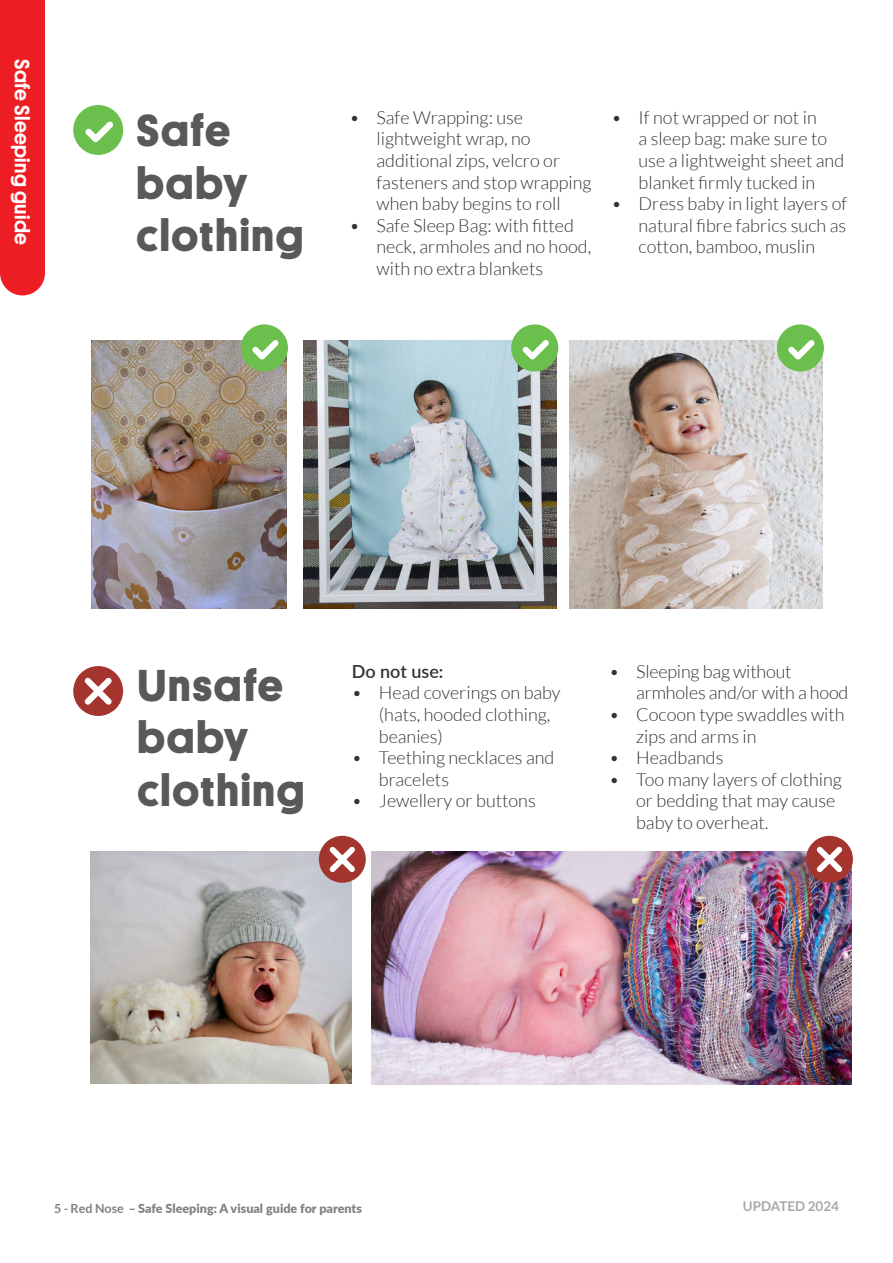
<style>
.page{position:relative;width:893px;height:1263px;background:#fff}
.page>*{position:absolute;margin:0;border:0;box-sizing:border-box;transform-origin:0 0}
.t1{font:700 45px/52.5px "Platform";letter-spacing:.04em;color:#58595b}
.t2{font:500 21px "Platform";letter-spacing:.02em;color:#fff}
.t3{font:300 18px/21.6px "Lato";color:#333}
.t4{font:600 18px "Lato";color:#333}
.t5{font:700 13.5px "Lato";color:#a7a9ac}
.t6{font:900 12.6px "Lato";color:#808285}
.s1{font-weight:700}
</style>
<div class="page">
<div style="left:0;top:0;width:45px;height:295px;background:#ed1d24"></div>
<img style="left:91px;top:852px;width:261px;height:231px">
<img style="left:372px;top:851px;width:479px;height:233px">
<img style="left:303px;top:340px;width:254px;height:269px">
<img style="left:569px;top:340px;width:253px;height:269px">
<img style="left:92px;top:340px;width:195px;height:269px">
<div style="left:511px;top:324px;width:47px;height:47px;background:#6bbf4d;border-radius:50%"></div>
<svg style="left:522px;top:340px;width:27px;height:20px"></svg>
<div style="left:241px;top:324px;width:47px;height:47px;background:#6bbf4d;border-radius:50%"></div>
<svg style="left:252px;top:340px;width:26px;height:20px"></svg>
<div style="left:777px;top:324px;width:47px;height:47px;background:#6bbf4d;border-radius:50%"></div>
<svg style="left:788px;top:340px;width:26px;height:20px"></svg>
<div style="left:319px;top:836px;width:47px;height:47px;background:#a4352e;border-radius:50%"></div>
<svg style="left:329px;top:846px;width:26px;height:26px"></svg>
<div style="left:806px;top:836px;width:47px;height:47px;background:#a4352e;border-radius:50%"></div>
<svg style="left:817px;top:846px;width:25px;height:26px"></svg>
<div style="left:73px;top:105px;width:50px;height:50px;background:#6bbf4d;border-radius:50%"></div>
<svg style="left:85px;top:121px;width:28px;height:22px"></svg>
<div style="left:73px;top:666px;width:50px;height:50px;background:#a4352e;border-radius:50%"></div>
<svg style="left:84px;top:677px;width:28px;height:28px"></svg>
<p class="t2" style="left:37px;top:59px;width:187px;rotate:90deg">Safe Sleeping guide</p>
<h1 class="t1" style="left:137px;top:102px;width:168px">Safe baby clothing</h1>
<p class="t3" style="left:376px;top:107px;width:217px;text-indent:-27px">• Safe Wrapping: use lightweight wrap, no additional zips, velcro or fasteners and stop wrapping when baby begins to roll</p>
<p class="t3" style="left:376px;top:215px;width:216px;text-indent:-27px">• Safe Sleep Bag: with fitted neck, armholes and no hood, with no extra blankets</p>
<p class="t3" style="left:639px;top:107px;width:207px;text-indent:-27px">• If not wrapped or not in<br>a sleep bag: make sure to use a lightweight sheet and blanket firmly tucked in</p>
<p class="t3" style="left:639px;top:193px;width:210px;text-align:justify;text-indent:-27px">• Dress baby in light layers of natural fibre fabrics such as cotton, bamboo, muslin</p>
<h1 class="t1" style="left:137px;top:656px;width:168px">Unsafe baby clothing</h1>
<p class="t4" style="left:352px;top:658px;width:93px">Do not use:</p>
<p class="t3" style="left:379px;top:682px;width:183px;text-indent:-27px">• Head coverings on baby (hats, hooded clothing, beanies)</p>
<p class="t3" style="left:379px;top:747px;width:177px;text-indent:-27px">• Teething necklaces and bracelets</p>
<p class="t3" style="left:352px;top:790px;width:185px">• Jewellery or buttons</p>
<p class="t3" style="left:636px;top:661px;width:214px;text-indent:-27px">• Sleeping bag without armholes and/or with a hood</p>
<p class="t3" style="left:636px;top:704px;width:210px;text-indent:-27px">• Cocoon type swaddles with zips and arms in</p>
<p class="t3" style="left:609px;top:747px;width:116px">• Headbands</p>
<p class="t3" style="left:636px;top:769px;width:207px;text-indent:-27px">• Too many layers of clothing or bedding that may cause baby to overheat.</p>
<p class="t6" style="left:54px;top:1199px;width:309px"><span class="s1">5 - Red Nose –</span> Safe Sleeping: A visual guide for parents</p>
<p class="t5" style="left:743px;top:1198px;width:98px">UPDATED 2024</p>
</div>
